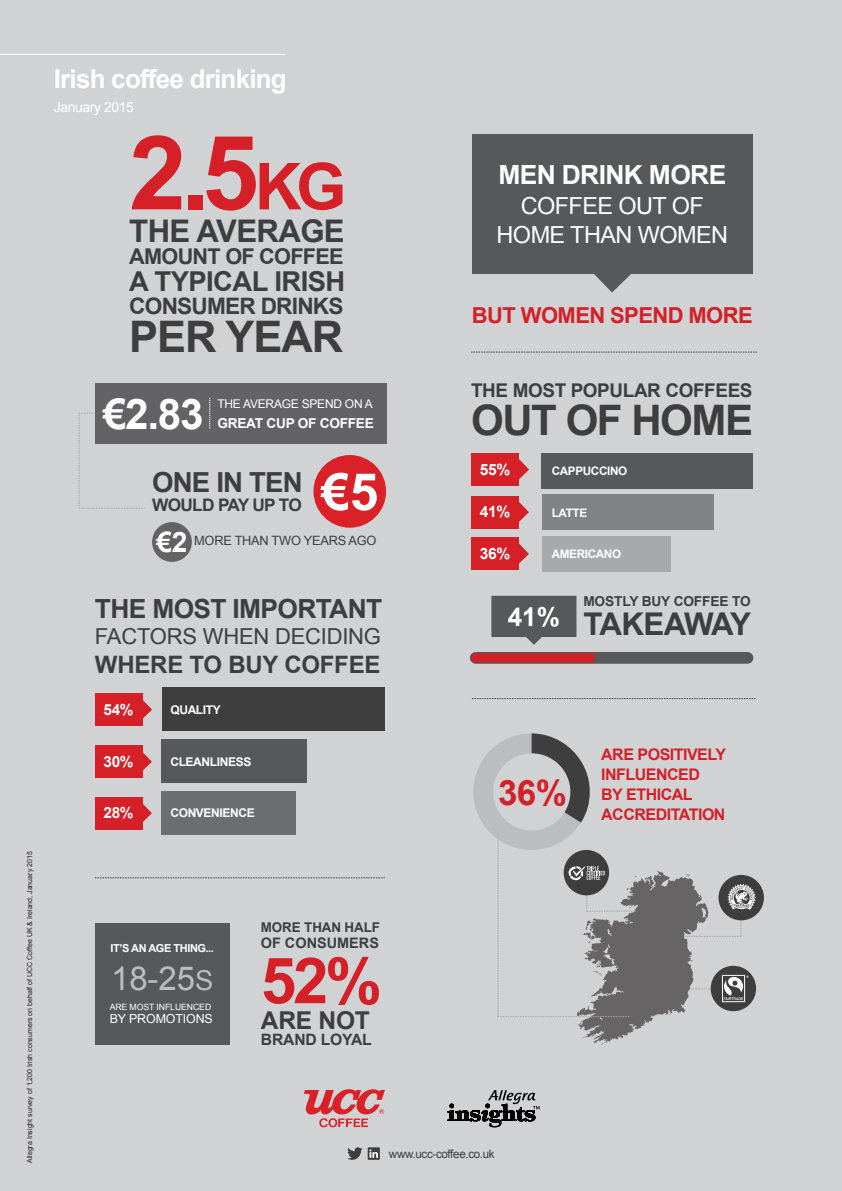
<style>
.page{position:relative;width:842px;height:1191px;background:#d1d2d4}
.page>*{position:absolute;margin:0;border:0;box-sizing:border-box;transform-origin:0 0}
.t1{font:700 103px "Arial";color:#d52027}
.t2{font:700 63.7px "Arial";color:#d52027}
.t3{font:700 51.4px "Arial";color:#fff}
.t4{font:700 43.5px "Arial";letter-spacing:-.025em;color:#3e3e3f}
.t5{font:700 42.2px "Arial";color:#fff}
.t6{font:700 42px "Arial";letter-spacing:-.035em;color:#3e3e3f}
.t7{font:700 35px "Arial";color:#d52027}
.t8{font:32.9px "Arial";color:#bcbdc0}
.t9{font:700 31.3px "Arial";letter-spacing:-.075em;color:#3e3e3f}
.t10{font:700 31.2px "Arial";letter-spacing:-.02em;color:#3e3e3f}
.t11{font:700 27.6px "Arial";letter-spacing:-.03em;color:#3e3e3f}
.t12{font:700 27.4px "Arial";letter-spacing:-.02em;color:#3e3e3f}
.t13{font:700 26.4px "Arial";letter-spacing:-.025em;color:#3e3e3f}
.t14{font:700 26.4px "Arial";letter-spacing:-.025em;color:#fff}
.t15{font:700 26px "Arial";letter-spacing:-.03em;color:#fff}
.t16{font:700 24.6px "Arial";letter-spacing:-.01em;color:#3e3e3f}
.t17{font:700 24px "Arial";letter-spacing:-.01em;color:#3e3e3f}
.t18{font:23.5px/29.4px "Arial";letter-spacing:-.025em;color:#fff;text-align:center}
.t19{font:700 22.7px "Arial";letter-spacing:-.035em;color:#3e3e3f}
.t20{font:22px "Arial";letter-spacing:-.01em;color:#3e3e3f}
.t21{font:700 22px "Arial";letter-spacing:-.025em;color:#d52027}
.t22{font:700 21.7px "Arial";letter-spacing:-.035em;color:#3e3e3f}
.t23{font:700 18.9px "Arial";letter-spacing:-.02em;color:#3e3e3f}
.t24{font:700 17.3px "Arial";letter-spacing:-.04em;color:#3e3e3f}
.t25{font:700 16px/20px "Arial";letter-spacing:-.03em;color:#d52027}
.t26{font:700 15.7px "Arial";letter-spacing:-.01em;color:#3e3e3f}
.t27{font:700 15.6px "Arial";color:#fff}
.t28{font:700 15.4px "Arial";color:#fff}
.t29{font:700 14.5px "Arial";color:#3e3e3f}
.t30{font:14px "Arial";letter-spacing:-.03em;color:#fff}
.t31{font:700 13.7px "Arial";letter-spacing:-.01em;color:#3e3e3f}
.t32{font:700 13.7px "Arial";letter-spacing:-.02em;color:#fff}
.t33{font:700 13.4px "Arial";letter-spacing:-.01em;color:#3e3e3f}
.t34{font:12.8px "Arial";letter-spacing:-.02em;color:#3e3e3f}
.t35{font:12.4px "Arial";letter-spacing:-.01em;color:#fff}
.t36{font:700 12px "Arial";letter-spacing:-.03em;color:#fff}
.t37{font:12px "Arial";letter-spacing:-.02em;color:#fff}
.t38{font:700 11.7px "Arial";letter-spacing:-.03em;color:#fff}
.t39{font:11.7px "Arial";letter-spacing:-.03em;color:#3e3e3f}
.t40{font:700 11px "Arial";letter-spacing:-.04em;color:#fff}
.t41{font:8.7px "Arial";letter-spacing:-.01em;color:#fff}
.t42{font:7px "Arial";color:#231f20}
.s1{font-size:64.8px}
.s2{font-weight:700;font-size:28.1px;color:#fff}
.s3{font-size:27.4px}
</style>
<div class="page">
<hr style="left:0;top:54px;width:285px;height:1px;background:#fff">
<div style="left:471px;top:496px;width:48px;height:32px;background:#d52027"></div>
<svg style="left:519px;top:502px;width:10px;height:20px"></svg>
<div style="left:471px;top:453px;width:48px;height:32px;background:#d52027"></div>
<svg style="left:519px;top:459px;width:10px;height:21px"></svg>
<div style="left:471px;top:537px;width:48px;height:33px;background:#d52027"></div>
<svg style="left:519px;top:543px;width:10px;height:21px"></svg>
<div style="left:542px;top:453px;width:211px;height:35px;background:#57585a"></div>
<div style="left:542px;top:494px;width:172px;height:36px;background:#808285"></div>
<div style="left:542px;top:536px;width:128px;height:35px;background:#a8a9ad"></div>
<div style="left:476px;top:652px;width:271px;height:12px;background:#57585a"></div>
<svg style="left:472px;top:653px;width:122px;height:9px"></svg>
<svg style="left:491px;top:596px;width:85px;height:49px;background:#696a6c"></svg>
<div style="left:472px;top:134px;width:281px;height:140px;background:#57585a"></div>
<svg style="left:594px;top:274px;width:37px;height:18px"></svg>
<svg style="left:471px;top:352px;width:286px;height:1px"></svg>
<div style="left:718px;top:875px;width:46px;height:45px;background:#3e3e3f;border-radius:50%"></div>
<svg style="left:473px;top:733px;width:283px;height:311px"></svg>
<svg style="left:472px;top:698px;width:283px;height:1px"></svg>
<div style="left:95px;top:745px;width:47px;height:32px;background:#d52027"></div>
<svg style="left:142px;top:751px;width:10px;height:21px"></svg>
<div style="left:95px;top:693px;width:47px;height:32px;background:#d52027"></div>
<svg style="left:142px;top:699px;width:10px;height:20px"></svg>
<div style="left:95px;top:797px;width:47px;height:32px;background:#d52027"></div>
<svg style="left:142px;top:802px;width:10px;height:21px"></svg>
<div style="left:162px;top:687px;width:223px;height:44px;background:#3e3e3f"></div>
<div style="left:162px;top:739px;width:145px;height:44px;background:#57585a"></div>
<div style="left:162px;top:791px;width:134px;height:44px;background:#6c6d70"></div>
<div style="left:95px;top:922px;width:135px;height:122px;background:#57585a"></div>
<svg style="left:95px;top:877px;width:290px;height:1px"></svg>
<svg style="left:304px;top:1089px;width:81px;height:38px"></svg>
<svg style="left:448px;top:1090px;width:92px;height:37px"></svg>
<svg style="left:347px;top:1147px;width:16px;height:12px"></svg>
<svg style="left:368px;top:1147px;width:12px;height:12px"></svg>
<svg style="left:369px;top:1149px;width:9px;height:8px"></svg>
<div style="left:313px;top:455px;width:73px;height:72px;background:#da2128;border-radius:50%"></div>
<div style="left:152px;top:522px;width:40px;height:40px;background:#636366;border-radius:50%"></div>
<svg style="left:79px;top:383px;width:307px;height:126px"></svg>
<p class="t42" style="left:25px;top:1163px;width:313px;rotate:-90deg">Allegra Insight survey of 1,200 Irish consumers on behalf of UCC Coffee UK &amp; Ireland, January 2015</p>
<h3 class="t15" style="left:54px;top:61px;width:234px">Irish coffee drinking</h3>
<h3 class="t30" style="left:54px;top:98px;width:82px">January 2015</h3>
<h1 class="t1" style="left:129px;top:104px;width:219px">2.5<span class="s1">kg</span></h1>
<h3 class="t10" style="left:129px;top:210px;width:217px">THE AVERAGE</h3>
<h3 class="t22" style="left:129px;top:242px;width:216px">AMOUNT OF COFFEE</h3>
<h3 class="t12" style="left:129px;top:263px;width:218px">A TYPICAL IRISH</h3>
<h3 class="t19" style="left:129px;top:290px;width:216px">CONSUMER DRINKS</h3>
<h3 class="t4" style="left:129px;top:308px;width:215px">PER YEAR</h3>
<h3 class="t5" style="left:103px;top:385px;width:102px">€2.83</h3>
<h3 class="t37" style="left:217px;top:395px;width:157px">THE AVERAGE SPEND ON A</h3>
<h3 class="t32" style="left:217px;top:413px;width:158px">GREAT CUP OF COFFEE</h3>
<h3 class="t11" style="left:152px;top:463px;width:152px">ONE IN TEN</h3>
<h3 class="t24" style="left:152px;top:493px;width:151px">WOULD PAY UP TO</h3>
<h3 class="t3" style="left:321px;top:458px;width:59px">€5</h3>
<h3 class="t34" style="left:156px;top:532px;width:222px"><span class="s2">€2</span> MORE THAN TWO YEARS AGO</h3>
<h3 class="t13" style="left:95px;top:591px;width:289px">THE MOST IMPORTANT</h3>
<h3 class="t20" style="left:95px;top:622px;width:288px">FACTORS WHEN DECIDING</h3>
<h3 class="t17" style="left:95px;top:648px;width:287px">WHERE TO BUY COFFEE</h3>
<h3 class="t36" style="left:170px;top:701px;width:52px">QUALITY</h3>
<h3 class="t28" style="left:104px;top:699px;width:31px">54%</h3>
<h3 class="t28" style="left:104px;top:751px;width:31px">30%</h3>
<h3 class="t28" style="left:104px;top:802px;width:31px">28%</h3>
<h3 class="t36" style="left:170px;top:753px;width:83px">CLEANLINESS</h3>
<h3 class="t36" style="left:170px;top:805px;width:86px">CONVENIENCE</h3>
<h3 class="t40" style="left:111px;top:941px;width:105px">IT’S AN AGE THING...</h3>
<h3 class="t8" style="left:111px;top:956px;width:104px">18-25<span class="s3">S</span></h3>
<p class="t41" style="left:110px;top:1001px;width:103px">ARE MOST INFLUENCED</p>
<h3 class="t35" style="left:110px;top:1011px;width:105px">BY PROMOTIONS</h3>
<h3 class="t33" style="left:261px;top:918px;width:121px">MORE THAN HALF</h3>
<h3 class="t29" style="left:261px;top:933px;width:120px">OF CONSUMERS</h3>
<h2 class="t2" style="left:261px;top:938px;width:123px">52%</h2>
<h3 class="t16" style="left:261px;top:1004px;width:111px">ARE NOT</h3>
<h3 class="t26" style="left:261px;top:1028px;width:113px">BRAND LOYAL</h3>
<h3 class="t14" style="left:498px;top:157px;width:229px">MEN DRINK MORE</h3>
<h3 class="t18" style="left:497px;top:191px;width:233px">COFFEE OUT OF<br>HOME THAN WOMEN</h3>
<h3 class="t21" style="left:472px;top:300px;width:282px">BUT WOMEN SPEND MORE</h3>
<h3 class="t23" style="left:471px;top:377px;width:283px">THE MOST POPULAR COFFEES</h3>
<h3 class="t6" style="left:471px;top:392px;width:283px">OUT OF HOME</h3>
<h3 class="t27" style="left:480px;top:459px;width:32px">55%</h3>
<h3 class="t38" style="left:552px;top:463px;width:77px">CAPPUCCINO</h3>
<h3 class="t38" style="left:552px;top:504px;width:37px">LATTE</h3>
<h3 class="t38" style="left:552px;top:546px;width:71px">AMERICANO</h3>
<h3 class="t31" style="left:583px;top:592px;width:169px">MOSTLY BUY COFFEE TO</h3>
<h3 class="t9" style="left:508px;top:603px;width:245px"><sup>41%</sup> TAKEAWAY</h3>
<h3 class="t27" style="left:480px;top:501px;width:32px">41%</h3>
<h3 class="t27" style="left:480px;top:543px;width:32px">36%</h3>
<h3 class="t7" style="left:498px;top:769px;width:70px">36%</h3>
<h3 class="t25" style="left:601px;top:744px;width:126px">ARE POSITIVELY<br>INFLUENCED<br>BY ETHICAL<br>ACCREDITATION</h3>
<h3 class="t39" style="left:389px;top:1146px;width:107px">www.ucc-coffee.co.uk</h3>
</div>
